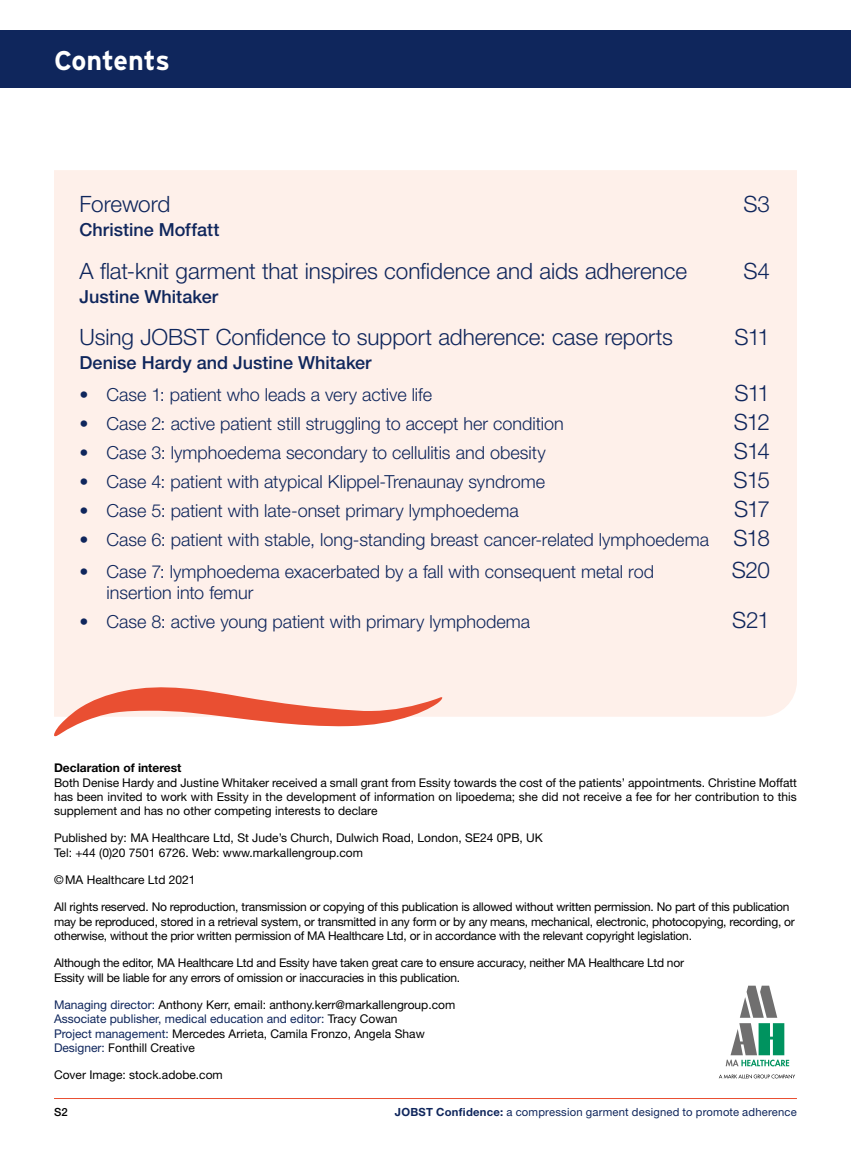
<style>
.page{position:relative;width:851px;height:1157px;background:#fff}
.page>*{position:absolute;margin:0;border:0;box-sizing:border-box;transform-origin:0 0}
.t1{font:700 27px "Interstate";letter-spacing:-.005em;color:#fff}
.t2{font:300 22.5px "Helvetica Neue LT Std";letter-spacing:-.005em;color:#0f265c}
.t3{font:300 18px "Helvetica Neue LT Std";color:#0f265c}
.t4{font:500 18px "Helvetica Neue LT Std";color:#0f265c}
.t5{font:12px/14.4px "Helvetica Neue LT Std";letter-spacing:-.02em;color:#000}
.t6{font:12px/14.4px "Helvetica Neue LT Std";color:#000}
.t7{font:700 12px "Helvetica Neue LT Std";color:#000}
.t8{font:11.25px "Helvetica Neue LT Std";letter-spacing:.015em;color:#0f265c}
.t9{font:500 11.25px "Helvetica Neue LT Std";color:#000}
.s1{font-size:22.5px}
.s2{color:#0f265c}
.s3{font-weight:700}
</style>
<div class="page">
<hr style="left:54px;top:1098px;width:742px;height:1px;background:#e94f32">
<div style="left:0;top:30px;width:850px;height:57px;background:#0f265c"></div>
<div style="left:54px;top:170px;width:742px;height:546px;background:#fef0ea"></div>
<svg style="left:740px;top:985px;width:37px;height:32px"></svg>
<svg style="left:725px;top:1023px;width:64px;height:43px"></svg>
<svg style="left:719px;top:1074px;width:76px;height:4px"></svg>
<svg style="left:54px;top:682px;width:389px;height:55px"></svg>
<h1 class="t1" style="left:54px;top:46px;width:117px">Contents</h1>
<h2 class="t2" style="left:80px;top:190px;width:92px">Foreword</h2>
<h2 class="t2" style="left:743px;top:190px;width:28px">S3</h2>
<h3 class="t4" style="left:80px;top:219px;width:141px">Christine Moffatt</h3>
<h2 class="t2" style="left:80px;top:257px;width:609px">A flat-knit garment that inspires confidence and aids adherence</h2>
<h2 class="t2" style="left:743px;top:257px;width:28px">S4</h2>
<h3 class="t4" style="left:80px;top:285px;width:140px">Justine Whitaker</h3>
<h2 class="t2" style="left:80px;top:323px;width:595px">Using JOBST Confidence to support adherence: case reports</h2>
<h2 class="t2" style="left:734px;top:323px;width:37px">S11</h2>
<h3 class="t4" style="left:80px;top:352px;width:293px">Denise Hardy and Justine Whitaker</h3>
<h3 class="t3" style="left:80px;top:383px;width:354px">• Case 1: patient who leads a very active life</h3>
<h2 class="t2" style="left:734px;top:379px;width:37px">S11</h2>
<h3 class="t3" style="left:80px;top:412px;width:485px">• Case 2: active patient still struggling to accept her condition</h3>
<h2 class="t2" style="left:733px;top:408px;width:38px">S12</h2>
<h3 class="t3" style="left:80px;top:441px;width:467px">• Case 3: lymphoedema secondary to cellulitis and obesity</h3>
<h2 class="t2" style="left:733px;top:437px;width:38px">S14</h2>
<h3 class="t3" style="left:80px;top:470px;width:467px">• Case 4: patient with atypical Klippel-Trenaunay syndrome</h3>
<h2 class="t2" style="left:733px;top:466px;width:38px">S15</h2>
<h3 class="t3" style="left:80px;top:500px;width:440px">• Case 5: patient with late-onset primary lymphoedema</h3>
<h2 class="t2" style="left:734px;top:495px;width:37px">S17</h2>
<h3 class="t3" style="left:80px;top:529px;width:691px">• Case 6: patient with stable, long-standing breast cancer-related lymphoedema <span class="s1">S18</span></h3>
<h3 class="t3" style="left:80px;top:560px;width:576px">• Case 7: lymphoedema exacerbated by a fall with consequent metal rod</h3>
<h2 class="t2" style="left:731px;top:556px;width:40px">S20</h2>
<h3 class="t3" style="left:107px;top:581px;width:148px">insertion into femur</h3>
<h3 class="t3" style="left:80px;top:611px;width:452px">• Case 8: active young patient with primary lymphodema</h3>
<h2 class="t2" style="left:732px;top:606px;width:39px">S21</h2>
<p class="t7" style="left:54px;top:760px;width:129px">Declaration of interest</p>
<p class="t5" style="left:54px;top:775px;width:744px;text-align:justify">Both Denise Hardy and Justine Whitaker received a small grant from Essity towards the cost of the patients’ appointments. Christine Moffatt has been invited to work with Essity in the development of information on lipoedema; she did not receive a fee for her contribution to this supplement and has no other competing interests to declare</p>
<p class="t6" style="left:54px;top:831px;width:490px">Published by: MA Healthcare Ltd, St Jude’s Church, Dulwich Road, London, SE24 0PB, UK<br>Tel: +44 (0)20 7501 6726. Web: www.markallengroup.com</p>
<p class="t6" style="left:54px;top:872px;width:143px">©MA Healthcare Ltd 2021</p>
<p class="t5" style="left:54px;top:899px;width:742px">All rights reserved. No reproduction, transmission or copying of this publication is allowed without written permission. No part of this publication may be reproduced, stored in a retrieval system, or transmitted in any form or by any means, mechanical, electronic, photocopying, recording, or otherwise, without the prior written permission of MA Healthcare Ltd, or in accordance with the relevant copyright legislation.</p>
<p class="t5" style="left:54px;top:955px;width:631px">Although the editor, MA Healthcare Ltd and Essity have taken great care to ensure accuracy, neither MA Healthcare Ltd nor<br>Essity will be liable for any errors of omission or inaccuracies in this publication.</p>
<p class="t6" style="left:54px;top:997px;width:403px"><span class="s2">Managing director:</span> Anthony Kerr, email: anthony.kerr@markallengroup.com <span class="s2">Associate publisher, medical education and editor:</span> Tracy Cowan<br><span class="s2">Project management:</span> Mercedes Arrieta, Camila Fronzo, Angela Shaw <span class="s2">Designer:</span> Fonthill Creative</p>
<p class="t6" style="left:54px;top:1067px;width:170px">Cover Image: stock.adobe.com</p>
<p class="t9" style="left:54px;top:1105px;width:15px">S2</p>
<p class="t8" style="left:395px;top:1105px;width:403px"><span class="s3">JOBST Confidence:</span> a compression garment designed to promote adherence</p>
</div>
